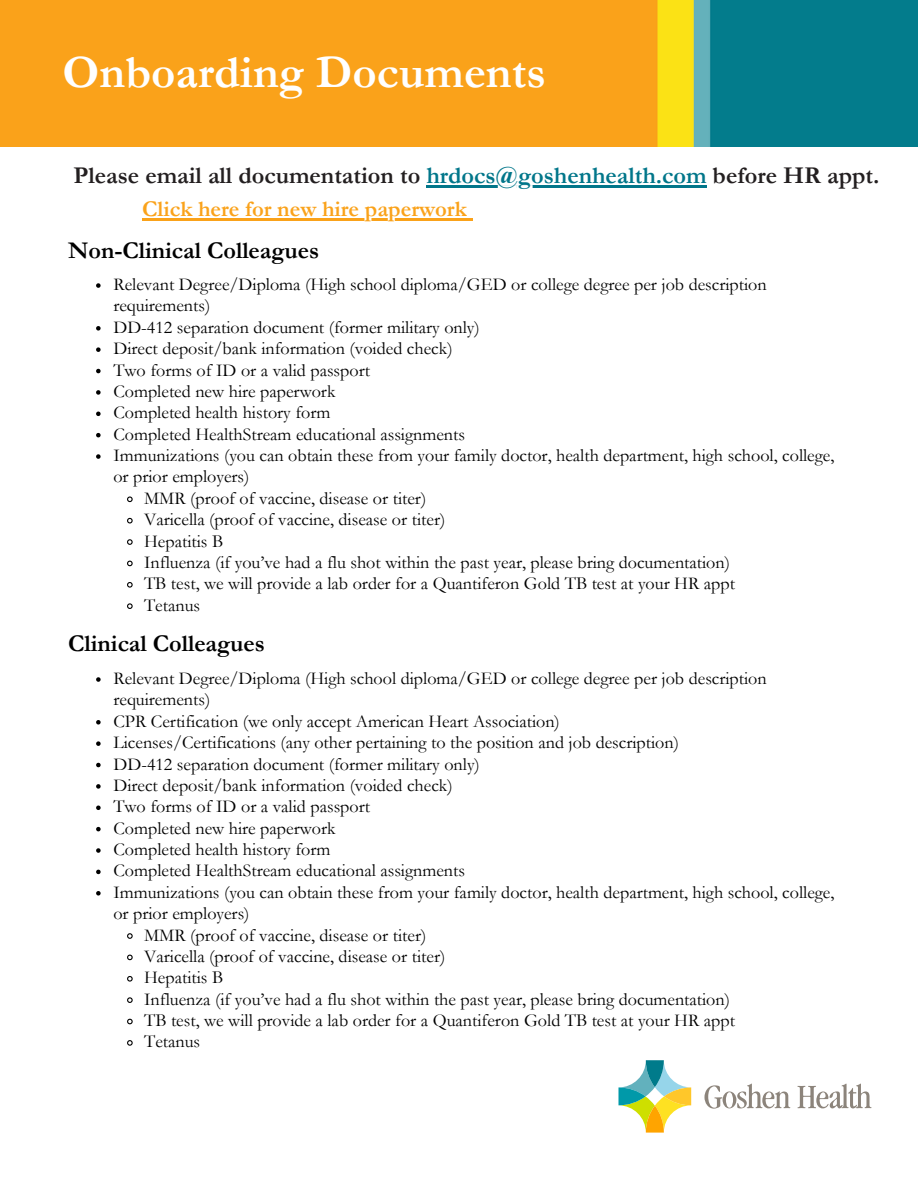
<style>
.page{position:relative;width:918px;height:1188px;background:#fff}
.page>*{position:absolute;margin:0;border:0;box-sizing:border-box;transform-origin:0 0}
.t1{font:700 46.8px "Garamond";color:#fff}
.t2{font:700 24.3px "Garamond";color:#231f20}
.t3{font:700 24.15px "Garamond";color:#000}
.t4{font:700 22.65px "Garamond";color:#faa21a}
.t5{font:18.15px/21.3px "Garamond";color:#000}
.s1{color:#01768a}
</style>
<div class="page">
<svg style="left:618px;top:1060px;width:73px;height:73px"></svg>
<svg style="left:704px;top:1084px;width:86px;height:25px"></svg>
<svg style="left:798px;top:1084px;width:74px;height:25px"></svg>
<img style="left:0;top:0;width:918px;height:146px">
<hr style="left:426px;top:186px;width:281px;height:2px;background:#01768a">
<hr style="left:142px;top:218px;width:325px;height:3px;background:#faa21a">
<svg style="left:467px;top:218px;width:5px;height:3px"></svg>
<svg style="left:96px;top:283px;width:5px;height:5px"></svg>
<svg style="left:96px;top:326px;width:5px;height:5px"></svg>
<svg style="left:96px;top:347px;width:5px;height:5px"></svg>
<svg style="left:96px;top:369px;width:5px;height:4px"></svg>
<svg style="left:96px;top:390px;width:5px;height:5px"></svg>
<svg style="left:96px;top:412px;width:5px;height:4px"></svg>
<svg style="left:96px;top:433px;width:5px;height:4px"></svg>
<svg style="left:96px;top:454px;width:5px;height:5px"></svg>
<svg style="left:127px;top:496px;width:6px;height:7px"></svg>
<svg style="left:127px;top:517px;width:6px;height:7px"></svg>
<svg style="left:127px;top:539px;width:6px;height:6px"></svg>
<svg style="left:127px;top:560px;width:6px;height:7px"></svg>
<svg style="left:127px;top:582px;width:6px;height:6px"></svg>
<svg style="left:127px;top:603px;width:6px;height:6px"></svg>
<svg style="left:96px;top:677px;width:5px;height:5px"></svg>
<svg style="left:96px;top:720px;width:5px;height:5px"></svg>
<svg style="left:96px;top:741px;width:5px;height:5px"></svg>
<svg style="left:96px;top:763px;width:5px;height:4px"></svg>
<svg style="left:96px;top:784px;width:5px;height:5px"></svg>
<svg style="left:96px;top:806px;width:5px;height:4px"></svg>
<svg style="left:96px;top:827px;width:5px;height:4px"></svg>
<svg style="left:96px;top:848px;width:5px;height:5px"></svg>
<svg style="left:96px;top:870px;width:5px;height:4px"></svg>
<svg style="left:96px;top:891px;width:5px;height:5px"></svg>
<svg style="left:127px;top:933px;width:6px;height:6px"></svg>
<svg style="left:127px;top:954px;width:6px;height:7px"></svg>
<svg style="left:127px;top:976px;width:6px;height:6px"></svg>
<svg style="left:127px;top:997px;width:6px;height:6px"></svg>
<svg style="left:127px;top:1018px;width:6px;height:7px"></svg>
<svg style="left:127px;top:1040px;width:6px;height:6px"></svg>
<p class="t1" style="left:63px;top:47px;width:485px">Onboarding Documents</p>
<p class="t2" style="left:74px;top:162px;width:807px">Please email all documentation to <span class="s1">hrdocs@goshenhealth.com</span> before HR appt.</p>
<p class="t4" style="left:142px;top:197px;width:326px">Click here for new hire paperwork</p>
<p class="t3" style="left:68px;top:237px;width:253px">Non-Clinical Colleagues</p>
<p class="t5" style="left:113px;top:274px;width:655px">Relevant Degree/Diploma (High school diploma/GED or college degree per job description requirements)</p>
<p class="t5" style="left:113px;top:317px;width:368px">DD-412 separation document (former military only)</p>
<p class="t5" style="left:113px;top:338px;width:341px">Direct deposit/bank information (voided check)</p>
<p class="t5" style="left:113px;top:359px;width:258px">Two forms of ID or a valid passport</p>
<p class="t5" style="left:113px;top:381px;width:224px">Completed new hire paperwork</p>
<p class="t5" style="left:113px;top:402px;width:219px">Completed health history form</p>
<p class="t5" style="left:113px;top:424px;width:353px">Completed HealthStream educational assignments</p>
<p class="t5" style="left:113px;top:445px;width:723px">Immunizations (you can obtain these from your family doctor, health department, high school, college, or prior employers)</p>
<p class="t5" style="left:144px;top:488px;width:284px">MMR (proof of vaccine, disease or titer)</p>
<p class="t5" style="left:144px;top:509px;width:303px">Varicella (proof of vaccine, disease or titer)</p>
<p class="t5" style="left:144px;top:530px;width:80px">Hepatitis B</p>
<p class="t5" style="left:144px;top:552px;width:587px">Influenza (if you’ve had a flu shot within the past year, please bring documentation)</p>
<p class="t5" style="left:144px;top:573px;width:592px">TB test, we will provide a lab order for a Quantiferon Gold TB test at your HR appt</p>
<p class="t5" style="left:144px;top:595px;width:58px">Tetanus</p>
<p class="t3" style="left:68px;top:630px;width:198px">Clinical Colleagues</p>
<p class="t5" style="left:113px;top:668px;width:655px">Relevant Degree/Diploma (High school diploma/GED or college degree per job description requirements)</p>
<p class="t5" style="left:113px;top:711px;width:448px">CPR Certification (we only accept American Heart Association)</p>
<p class="t5" style="left:113px;top:732px;width:567px">Licenses/Certifications (any other pertaining to the position and job description)</p>
<p class="t5" style="left:113px;top:753px;width:368px">DD-412 separation document (former military only)</p>
<p class="t5" style="left:113px;top:775px;width:341px">Direct deposit/bank information (voided check)</p>
<p class="t5" style="left:113px;top:796px;width:258px">Two forms of ID or a valid passport</p>
<p class="t5" style="left:113px;top:818px;width:224px">Completed new hire paperwork</p>
<p class="t5" style="left:113px;top:839px;width:219px">Completed health history form</p>
<p class="t5" style="left:113px;top:860px;width:353px">Completed HealthStream educational assignments</p>
<p class="t5" style="left:113px;top:882px;width:723px">Immunizations (you can obtain these from your family doctor, health department, high school, college, or prior employers)</p>
<p class="t5" style="left:144px;top:924px;width:284px">MMR (proof of vaccine, disease or titer)</p>
<p class="t5" style="left:144px;top:946px;width:303px">Varicella (proof of vaccine, disease or titer)</p>
<p class="t5" style="left:144px;top:967px;width:80px">Hepatitis B</p>
<p class="t5" style="left:144px;top:989px;width:587px">Influenza (if you’ve had a flu shot within the past year, please bring documentation)</p>
<p class="t5" style="left:144px;top:1010px;width:592px">TB test, we will provide a lab order for a Quantiferon Gold TB test at your HR appt</p>
<p class="t5" style="left:144px;top:1031px;width:58px">Tetanus</p>
</div>
